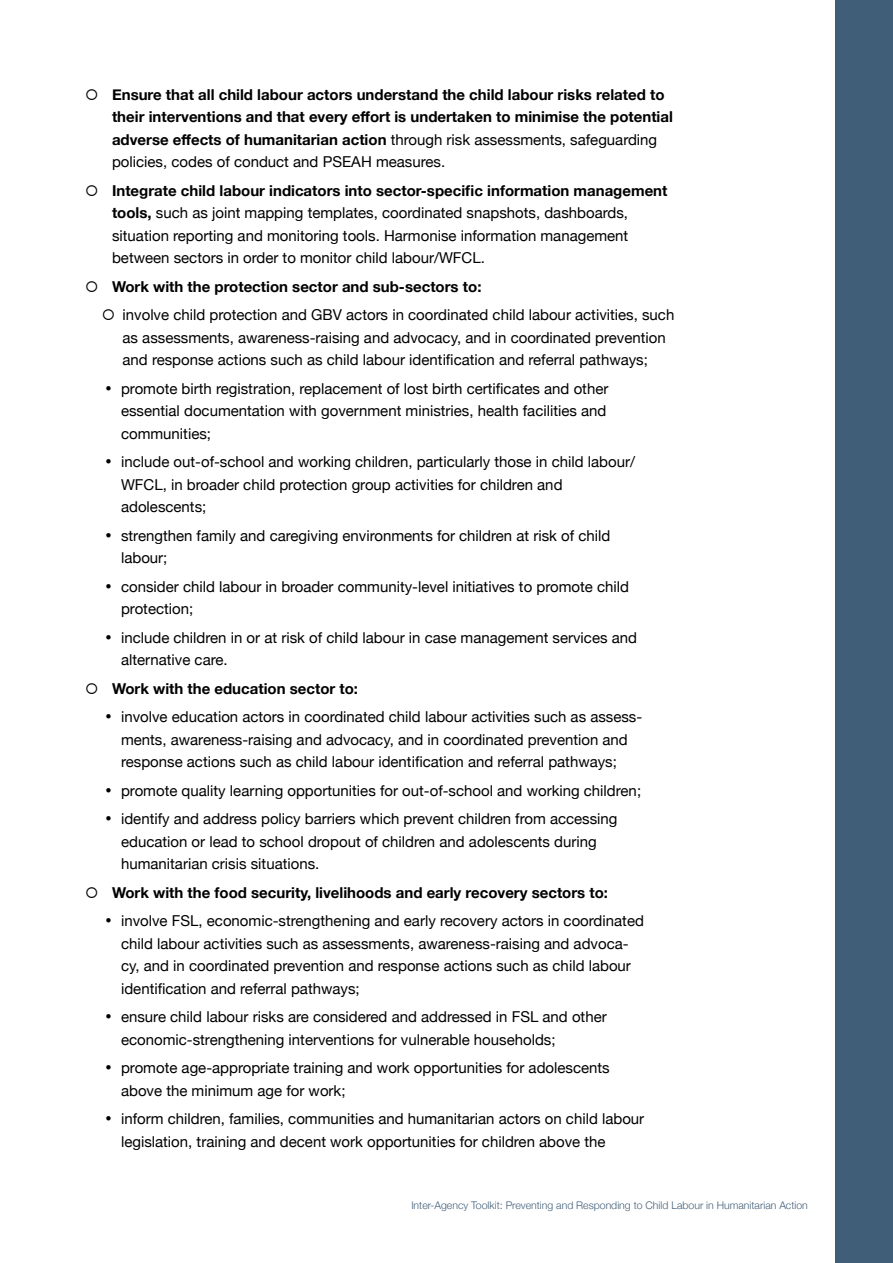
<style>
.page{position:relative;width:893px;height:1263px;background:#fff}
.page>*{position:absolute;margin:0;border:0;box-sizing:border-box;transform-origin:0 0}
.t1{font:15px/22.5px "Helvetica Neue";color:#000}
.t2{font:700 15px/22.5px "Helvetica Neue";color:#000}
.t3{font:300 10.5px "Helvetica Neue";color:#415e78}
.s1{font-weight:400}
.s2{font-weight:700}
</style>
<div class="page">
<div style="left:836px;top:0;width:57px;height:1263px;background:#415e78"></div>
<p class="t2" style="left:112px;top:83px;width:562px">Ensure that all child labour actors understand the child labour risks related to their interventions and that every effort is undertaken to minimise the potential adverse effects of humanitarian action <span class="s1">through risk assessments, safeguarding policies, codes of conduct and PSEAH measures.</span></p>
<p class="t1" style="left:112px;top:180px;width:557px"><span class="s2">Integrate child labour indicators into sector-specific information management tools,</span> such as joint mapping templates, coordinated snapshots, dashboards, situation reporting and monitoring tools. Harmonise information management between sectors in order to monitor child labour/WFCL.</p>
<p class="t2" style="left:112px;top:275px;width:371px">Work with the protection sector and sub-sectors to:</p>
<p class="t1" style="left:123px;top:304px;width:553px">involve child protection and GBV actors in coordinated child labour activities, such as assessments, awareness-raising and advocacy, and in coordinated prevention and response actions such as child labour identification and referral pathways;</p>
<p class="t1" style="left:121px;top:378px;width:489px;text-indent:-16px">• promote birth registration, replacement of lost birth certificates and other essential documentation with government ministries, health facilities and communities;</p>
<p class="t1" style="left:121px;top:451px;width:515px;text-indent:-16px">• include out-of-school and working children, particularly those in child labour/<br>WFCL, in broader child protection group activities for children and adolescents;</p>
<p class="t1" style="left:121px;top:525px;width:491px;text-indent:-16px">• strengthen family and caregiving environments for children at risk of child labour;</p>
<p class="t1" style="left:121px;top:576px;width:509px;text-indent:-16px">• consider child labour in broader community-level initiatives to promote child protection;</p>
<p class="t1" style="left:121px;top:627px;width:517px;text-indent:-16px">• include children in or at risk of child labour in case management services and alternative care.</p>
<p class="t2" style="left:112px;top:677px;width:248px">Work with the education sector to:</p>
<p class="t1" style="left:121px;top:706px;width:523px;text-indent:-16px">• involve education actors in coordinated child labour activities such as assess&shy;ments, awareness-raising and advocacy, and in coordinated prevention and response actions such as child labour identification and referral pathways;</p>
<p class="t1" style="left:105px;top:780px;width:537px">• promote quality learning opportunities for out-of-school and working children;</p>
<p class="t1" style="left:121px;top:808px;width:498px;text-indent:-16px">• identify and address policy barriers which prevent children from accessing education or lead to school dropout of children and adolescents during humanitarian crisis situations.</p>
<p class="t2" style="left:112px;top:881px;width:498px">Work with the food security, livelihoods and early recovery sectors to:</p>
<p class="t1" style="left:121px;top:910px;width:524px;text-indent:-16px">• involve FSL, economic-strengthening and early recovery actors in coordinated child labour activities such as assessments, awareness-raising and advoca&shy;cy, and in coordinated prevention and response actions such as child labour identification and referral pathways;</p>
<p class="t1" style="left:121px;top:1006px;width:487px;text-indent:-16px">• ensure child labour risks are considered and addressed in FSL and other economic-strengthening interventions for vulnerable households;</p>
<p class="t1" style="left:121px;top:1057px;width:490px;text-indent:-16px">• promote age-appropriate training and work opportunities for adolescents above the minimum age for work;</p>
<p class="t1" style="left:121px;top:1108px;width:525px;text-indent:-16px">• inform children, families, communities and humanitarian actors on child labour legislation, training and decent work opportunities for children above the</p>
<p class="t3" style="left:411px;top:1197px;width:398px">Inter-Agency Toolkit: Preventing and Responding to Child Labour in Humanitarian Action</p>
</div>
